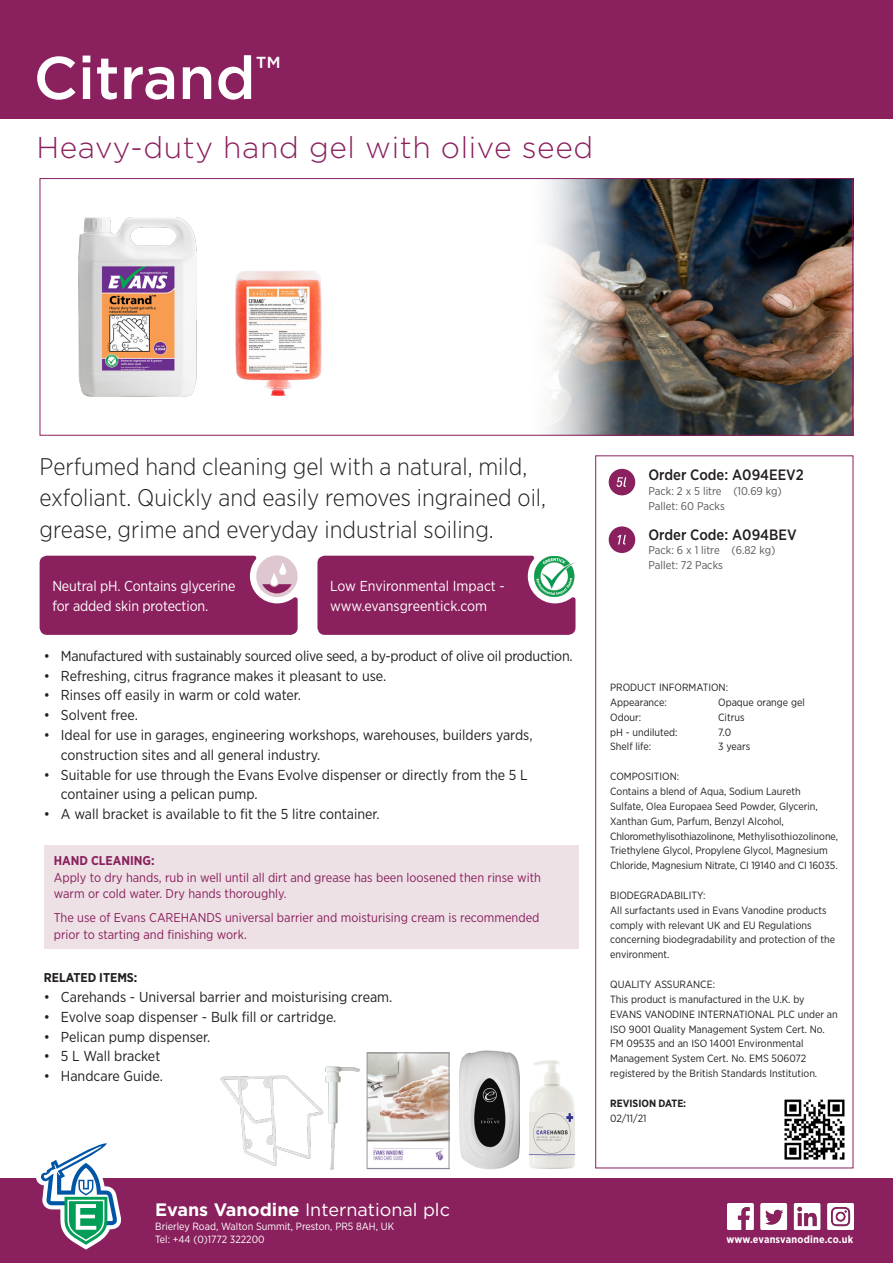
<style>
.page{position:relative;width:893px;height:1263px;background:#fff}
.page>*{position:absolute;margin:0;border:0;box-sizing:border-box;transform-origin:0 0}
.Product_Name{font:500 60px "Gotham";color:#fff}
.Product_Sub-title{font:300 30px "Gotham";letter-spacing:.02em;color:#8a205d}
.Product_Description{font:300 24px/31.5px "Gotham Narrow";color:#231f20}
.t1{font:18px "Gotham";color:#fff}
.t2{font:500 15px "Gotham Narrow";color:#231f20}
.t3{font:14.4px/19.8px "Gotham Narrow";color:#231f20}
.Box_Quote_Text{font:14.4px/19.8px "Gotham Narrow";letter-spacing:-.01em;color:#fff}
.t4{font:14.4px "Gotham Narrow";letter-spacing:-.02em;color:#231f20}
.How_to_Use_Text{font:12.75px/16.5px "Gotham Narrow";color:#8a205d}
.How_to_Use_Text-2{font:700 12.75px "Gotham Narrow";color:#8a205d}
.Body_Text{font:700 12.75px "Gotham Narrow";color:#231f20}
.t5{font:11.25px "Gotham Narrow";color:#57585a}
.Micro_Text{font:10.5px/14.9px "Gotham Narrow";color:#231f20}
.t6{font:10.5px "Gotham Narrow";color:#fff}
.t7{font:700 10.5px "Gotham Narrow";letter-spacing:.02em;color:#fff}
.Micro_Text-2{font:700 10.5px "Gotham Narrow";color:#231f20}
.s1{font-weight:700}
</style>
<div class="page">
<div style="left:595px;top:455px;width:258px;height:713px;border:1px solid #8a205d"></div>
<img style="left:546px;top:180px;width:305px;height:254px">
<div style="left:44px;top:845px;width:534px;height:103px;background:#ede1e6"></div>
<img style="left:784px;top:1099px;width:61px;height:61px">
<div style="left:317px;top:556px;width:258px;height:79px;background:#8a205d"></div>
<div style="left:40px;top:178px;width:813px;height:258px;border:1px solid #8a205d"></div>
<img style="left:530px;top:1061px;width:44px;height:107px">
<img style="left:78px;top:218px;width:119px;height:178px">
<img style="left:220px;top:1075px;width:104px;height:91px">
<img style="left:235px;top:271px;width:86px;height:124px">
<img style="left:460px;top:1050px;width:59px;height:119px">
<img style="left:369px;top:1055px;width:78px;height:106px">
<div style="left:367px;top:1053px;width:82px;height:116px;border:1px solid #939598"></div>
<img style="left:325px;top:1066px;width:35px;height:104px">
<svg style="left:40px;top:556px;width:258px;height:79px;background:#933169"></svg>
<img style="left:533px;top:556px;width:42px;height:41px">
<div style="left:609px;top:526px;width:26px;height:27px;background:#8a205d;border-radius:50%"></div>
<svg style="left:618px;top:535px;width:8px;height:9px"></svg>
<div style="left:609px;top:469px;width:26px;height:26px;background:#8a205d;border-radius:50%"></div>
<svg style="left:617px;top:477px;width:9px;height:10px"></svg>
<div style="left:0;top:1179px;width:893px;height:84px;background:#8a205d"></div>
<div style="left:0;top:0;width:893px;height:119px;background:#8a205d"></div>
<img style="left:727px;top:1203px;width:127px;height:27px">
<svg style="left:36px;top:1143px;width:86px;height:106px"></svg>
<p class="Product_Name" style="left:34px;top:39px;width:248px">Citrand<sup>™</sup></p>
<p class="Product_Sub-title" style="left:36px;top:129px;width:558px">Heavy-duty hand gel with olive seed</p>
<p class="Product_Description" style="left:40px;top:450px;width:508px">Perfumed hand cleaning gel with a natural, mild, exfoliant. Quickly and easily removes ingrained oil, grease, grime and everyday industrial soiling.</p>
<p class="Box_Quote_Text" style="left:330px;top:576px;width:176px">Low Environmental Impact -</p>
<p class="Box_Quote_Text" style="left:330px;top:596px;width:158px">www.evansgreentick.com</p>
<p class="Box_Quote_Text" style="left:52px;top:576px;width:185px">Neutral pH. Contains glycerine for added skin protection.</p>
<p class="t4" style="left:44px;top:647px;width:530px">• Manufactured with sustainably sourced olive seed, a by-product of olive oil production.</p>
<p class="t3" style="left:44px;top:665px;width:344px">• Refreshing, citrus fragrance makes it pleasant to use.</p>
<p class="t3" style="left:44px;top:685px;width:259px">• Rinses off easily in warm or cold water.</p>
<p class="t3" style="left:44px;top:705px;width:96px">• Solvent free.</p>
<p class="t3" style="left:61px;top:725px;width:473px;text-indent:-17px">• Ideal for use in garages, engineering workshops, warehouses, builders yards, construction sites and all general industry.</p>
<p class="t3" style="left:61px;top:764px;width:468px;text-indent:-17px">• Suitable for use through the Evans Evolve dispenser or directly from the 5 L container using a pelican pump.</p>
<p class="t3" style="left:44px;top:804px;width:337px">• A wall bracket is available to fit the 5 litre container.</p>
<p class="How_to_Use_Text-2" style="left:54px;top:852px;width:102px">HAND CLEANING:</p>
<p class="How_to_Use_Text" style="left:54px;top:869px;width:489px">Apply to dry hands, rub in well until all dirt and grease has been loosened then rinse with warm or cold water. Dry hands thoroughly.</p>
<p class="How_to_Use_Text" style="left:54px;top:909px;width:487px">The use of Evans CAREHANDS universal barrier and moisturising cream is recommended prior to starting and finishing work.</p>
<p class="Body_Text" style="left:44px;top:969px;width:95px">RELATED ITEMS:</p>
<p class="t3" style="left:44px;top:987px;width:350px">• Carehands - Universal barrier and moisturising cream.</p>
<p class="t3" style="left:44px;top:1006px;width:294px">• Evolve soap dispenser - Bulk fill or cartridge.</p>
<p class="t3" style="left:44px;top:1026px;width:168px">• Pelican pump dispenser.</p>
<p class="t3" style="left:44px;top:1046px;width:118px">• 5 L Wall bracket</p>
<p class="t3" style="left:44px;top:1066px;width:120px">• Handcare Guide.</p>
<p class="t2" style="left:648px;top:465px;width:157px">Order Code: A094EEV2</p>
<p class="t5" style="left:648px;top:484px;width:135px">Pack: 2 x 5 litre (10.69 kg)</p>
<p class="t5" style="left:648px;top:499px;width:78px">Pallet: 60 Packs</p>
<p class="t2" style="left:648px;top:525px;width:150px">Order Code: A094BEV</p>
<p class="t5" style="left:648px;top:543px;width:128px">Pack: 6 x 1 litre (6.82 kg)</p>
<p class="t5" style="left:648px;top:558px;width:76px">Pallet: 72 Packs</p>
<p class="Micro_Text" style="left:610px;top:680px;width:120px">PRODUCT INFORMATION:</p>
<p class="Micro_Text" style="left:610px;top:694px;width:58px">Appearance:</p>
<p class="Micro_Text" style="left:718px;top:694px;width:88px">Opaque orange gel</p>
<p class="Micro_Text" style="left:610px;top:709px;width:33px">Odour:</p>
<p class="Micro_Text" style="left:718px;top:709px;width:28px">Citrus</p>
<p class="Micro_Text" style="left:610px;top:724px;width:69px">pH - undiluted:</p>
<p class="Micro_Text" style="left:718px;top:724px;width:15px">7.0</p>
<p class="Micro_Text" style="left:610px;top:739px;width:43px">Shelf life:</p>
<p class="Micro_Text" style="left:718px;top:739px;width:34px">3 years</p>
<p class="Micro_Text" style="left:610px;top:769px;width:71px">COMPOSITION:</p>
<p class="Micro_Text" style="left:610px;top:784px;width:230px">Contains a blend of Aqua, Sodium Laureth<br>Sulfate, Olea Europaea Seed Powder, Glycerin, Xanthan Gum, Parfum, Benzyl Alcohol, Chloromethylisothiazolinone, Methylisothiozolinone, Triethylene Glycol, Propylene Glycol, Magnesium Chloride, Magnesium Nitrate, CI 19140 and CI 16035.</p>
<p class="Micro_Text" style="left:610px;top:887px;width:97px">BIODEGRADABILITY:</p>
<p class="Micro_Text" style="left:610px;top:902px;width:226px">All surfactants used in Evans Vanodine products comply with relevant UK and EU Regulations concerning biodegradability and protection of the environment.</p>
<p class="Micro_Text" style="left:610px;top:977px;width:106px">QUALITY ASSURANCE:</p>
<p class="Micro_Text" style="left:610px;top:991px;width:196px">This product is manufactured in the U.K. by</p>
<p class="Micro_Text" style="left:610px;top:1006px;width:229px">EVANS VANODINE INTERNATIONAL PLC under an ISO 9001 Quality Management System Cert. No.<br>FM 09535 and an ISO 14001 Environmental Management System Cert. No. EMS 506072 registered by the British Standards Institution.</p>
<p class="Micro_Text-2" style="left:610px;top:1096px;width:78px">REVISION DATE:</p>
<p class="Micro_Text" style="left:610px;top:1110px;width:38px">02/11/21</p>
<p class="t1" style="left:155px;top:1198px;width:296px"><span class="s1">Evans Vanodine</span> International plc</p>
<p class="t6" style="left:155px;top:1219px;width:241px">Brierley Road, Walton Summit, Preston, PR5 8AH, UK</p>
<p class="t6" style="left:155px;top:1233px;width:111px">Tel: +44 (0)1772 322200</p>
<p class="t7" style="left:726px;top:1232px;width:128px">www.evansvanodine.co.uk</p>
</div>
